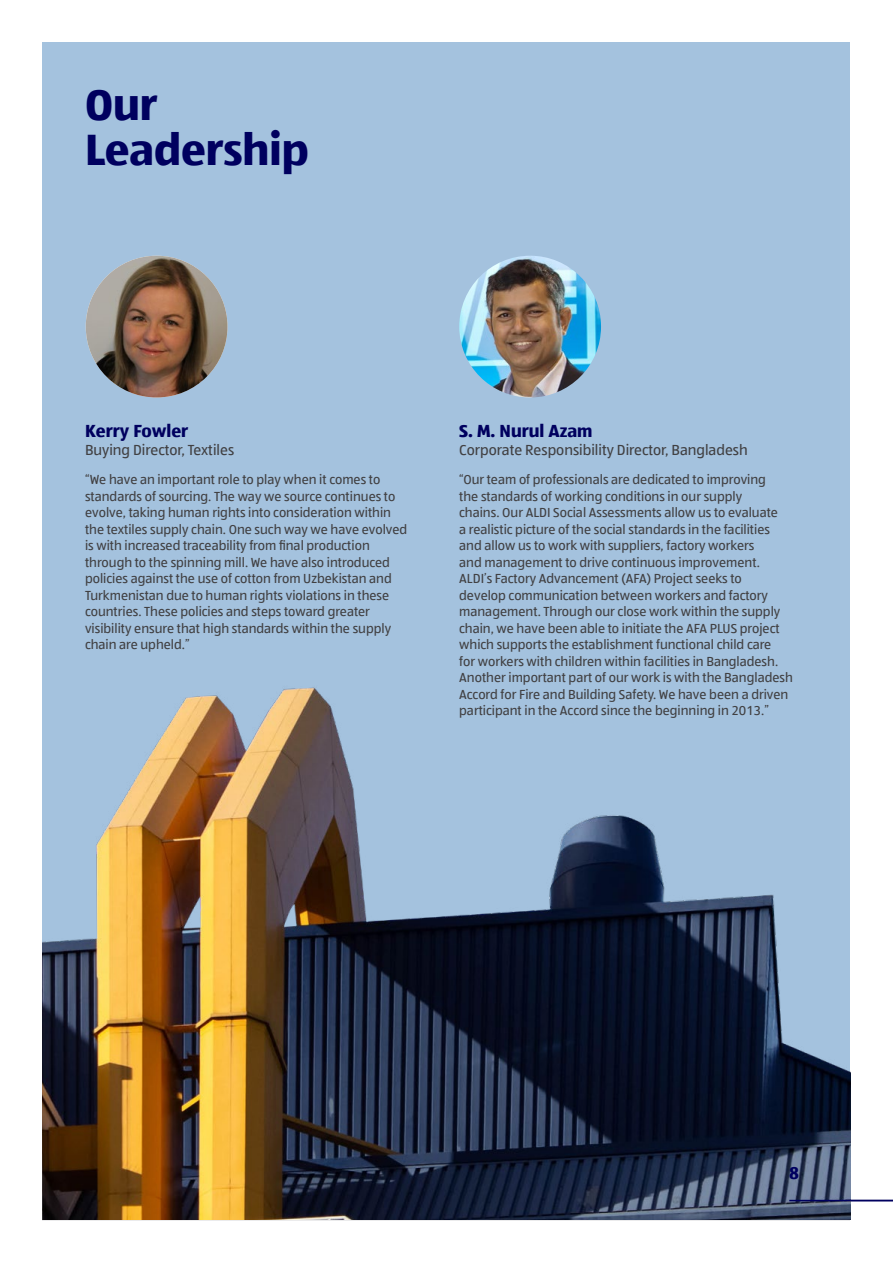
<style>
.page{position:relative;width:893px;height:1263px;background:#fff}
.page>*{position:absolute;margin:0;border:0;box-sizing:border-box;transform-origin:0 0}
.t1{font:700 45px/45px "ALDISUED Office";color:#00005f}
.t2{font:700 18px "ALDISUED Office";color:#00005f}
.t3{font:15px "ALDISUED Office";color:#414042}
.t4{font:13.5px/16.5px "ALDISUED Office";color:#414042}
</style>
<div class="page">
<div style="left:43px;top:42px;width:807px;height:1178px;background:#a4c2de"></div>
<img style="left:43px;top:687px;width:807px;height:533px">
<img style="left:86px;top:256px;width:141px;height:141px;border-radius:71px">
<img style="left:459px;top:256px;width:142px;height:141px;border-radius:71px">
<hr style="left:789px;top:1200px;width:104px;height:1px;background:#00005f">
<h1 class="t1" style="left:85px;top:81px;width:225px">Our<br>Leadership</h1>
<h2 class="t2" style="left:85px;top:419px;width:105px">Kerry Fowler</h2>
<p class="t3" style="left:85px;top:440px;width:151px">Buying Director, Textiles</p>
<p class="t4" style="left:85px;top:471px;width:324px">“We have an important role to play when it comes to standards of sourcing. The way we source continues to evolve, taking human rights into consideration within the textiles supply chain. One such way we have evolved is with increased traceability from final production through to the spinning mill. We have also introduced policies against the use of cotton from Uzbekistan and Turkmenistan due to human rights violations in these countries. These policies and steps toward greater visibility ensure that high standards within the supply chain are upheld.”</p>
<h2 class="t2" style="left:459px;top:419px;width:135px">S. M. Nurul Azam</h2>
<p class="t3" style="left:459px;top:440px;width:290px">Corporate Responsibility Director, Bangladesh</p>
<p class="t4" style="left:459px;top:471px;width:335px">“Our team of professionals are dedicated to improving<br>the standards of working conditions in our supply<br>chains. Our ALDI Social Assessments allow us to evaluate<br>a realistic picture of the social standards in the facilities and allow us to work with suppliers, factory workers<br>and management to drive continuous improvement.<br>ALDI’s Factory Advancement (AFA) Project seeks to<br>develop communication between workers and factory management. Through our close work within the supply chain, we have been able to initiate the AFA PLUS project which supports the establishment functional child care<br>for workers with children within facilities in Bangladesh.<br>Another important part of our work is with the Bangladesh Accord for Fire and Building Safety. We have been a driven participant in the Accord since the beginning in 2013.”</p>
<h2 class="t2" style="left:789px;top:1160px;width:11px">8</h2>
</div>
